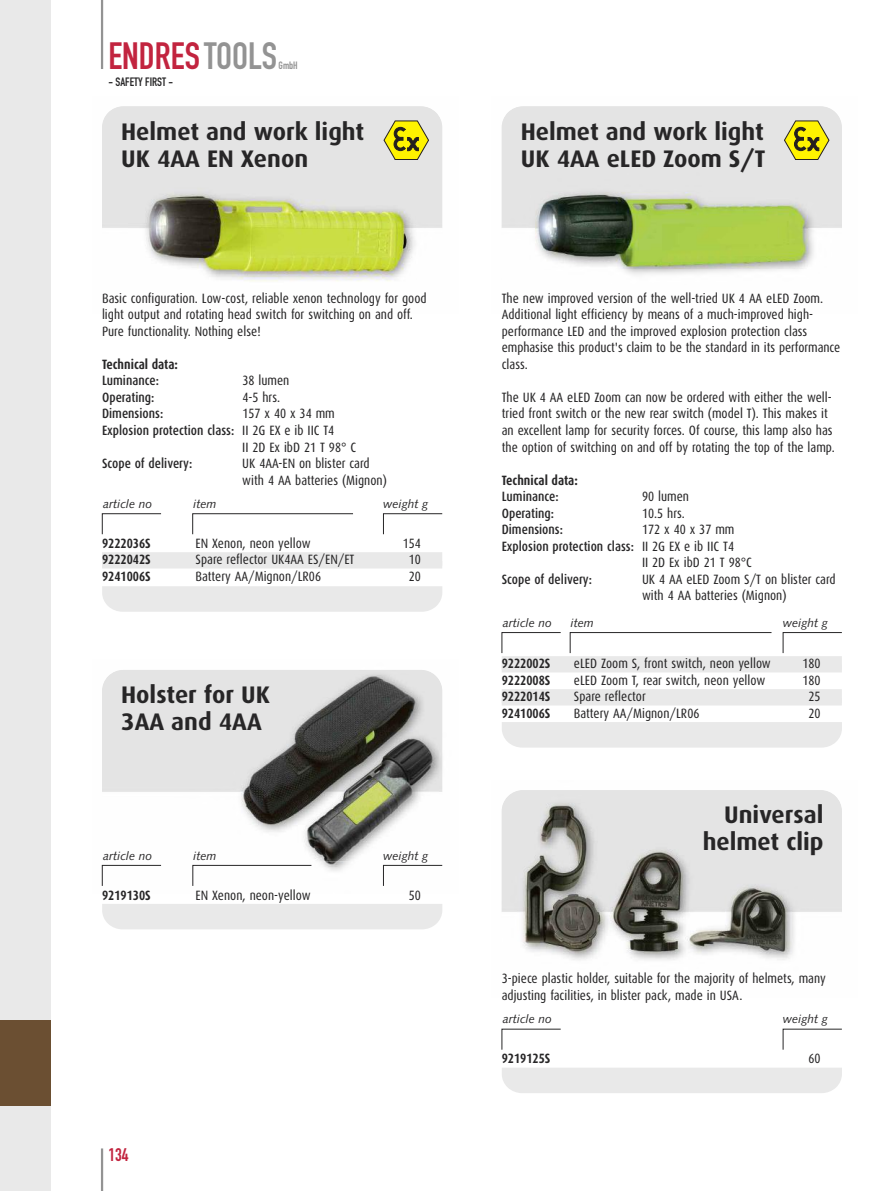
<style>
.page{position:relative;width:893px;height:1191px;background:#fff}
.page>*{position:absolute;margin:0;border:0;box-sizing:border-box;transform-origin:0 0}
.t1{font:37.5px "DIN Engschrift Alternate";color:#c2243f}
.t2{font:700 24px/27px "Dax";color:#272627}
.t3{font:18px "DIN Engschrift Alternate";color:#c2243f}
.t4{font:13.5px/16.5px "Dax Condensed";color:#272627}
.t5{font:500 13.5px "Dax Condensed";color:#272627}
.t6{font:700 13.5px "Dax Condensed";color:#272627}
.t7{font:italic 12px "Syntax";color:#272627}
.t8{font:12px "DIN Engschrift Alternate";color:#272627}
.t9{font:10.5px "DIN Engschrift Alternate";color:#939393}
.s1{color:#939393}
.s2{font-weight:400}
</style>
<div class="page">
<div style="left:0;top:0;width:51px;height:1191px;background:#e9e9e9"></div>
<hr style="left:101px;top:0;width:2px;height:69px;background:#939393">
<hr style="left:101px;top:1148px;width:2px;height:43px;background:#939393">
<div style="left:0;top:1020px;width:51px;height:86px;background:#6b4f32"></div>
<img style="left:536px;top:192px;width:272px;height:77px">
<svg style="left:501px;top:632px;width:60px;height:21px"></svg>
<svg style="left:570px;top:632px;width:202px;height:21px"></svg>
<svg style="left:783px;top:632px;width:59px;height:21px"></svg>
<div style="left:502px;top:722px;width:340px;height:25px;background:#e9e9e9"></div>
<img style="left:129px;top:177px;width:287px;height:105px">
<svg style="left:102px;top:513px;width:60px;height:21px"></svg>
<svg style="left:192px;top:513px;width:161px;height:21px"></svg>
<svg style="left:383px;top:513px;width:60px;height:21px"></svg>
<img style="left:517px;top:803px;width:275px;height:158px">
<svg style="left:501px;top:1028px;width:60px;height:22px"></svg>
<svg style="left:783px;top:1028px;width:59px;height:22px"></svg>
<div style="left:502px;top:1068px;width:340px;height:25px;background:#e9e9e9"></div>
<img style="left:439px;top:680px;width:3px;height:112px">
<img style="left:102px;top:670px;width:332px;height:181px">
<img style="left:241px;top:851px;width:198px;height:16px">
<img style="left:421px;top:675px;width:18px;height:186px">
<svg style="left:102px;top:865px;width:60px;height:21px"></svg>
<svg style="left:192px;top:865px;width:120px;height:21px"></svg>
<svg style="left:383px;top:865px;width:60px;height:21px"></svg>
<div style="left:102px;top:904px;width:340px;height:25px;background:#e9e9e9"></div>
<svg style="left:384px;top:121px;width:45px;height:39px;background:#c8c13c"></svg>
<svg style="left:784px;top:121px;width:45px;height:39px;background:#c8c13c"></svg>
<div style="left:502px;top:656px;width:340px;height:13px;background:#e9e9e9"></div>
<div style="left:502px;top:665px;width:340px;height:7px;background:#e9e9e9"></div>
<div style="left:502px;top:689px;width:340px;height:13px;background:#e9e9e9"></div>
<div style="left:502px;top:698px;width:340px;height:7px;background:#e9e9e9"></div>
<div style="left:102px;top:586px;width:340px;height:26px;background:#e9e9e9"></div>
<div style="left:102px;top:552px;width:340px;height:13px;background:#e9e9e9"></div>
<div style="left:102px;top:561px;width:340px;height:7px;background:#e9e9e9"></div>
<h1 class="t1" style="left:108px;top:43px;width:170px">ENDRES <span class="s1">TOOLS</span></h1>
<p class="t9" style="left:279px;top:62px;width:21px">GmbH</p>
<p class="t8" style="left:108px;top:77px;width:66px">- SAFETY FIRST -</p>
<h2 class="t2" style="left:121px;top:120px;width:245px">Helmet and work light<br>UK 4AA EN Xenon</h2>
<p class="t4" style="left:102px;top:290px;width:326px">Basic configuration. Low-cost, reliable xenon technology for good light output and rotating head switch for switching on and off.<br>Pure functionality. Nothing else!</p>
<p class="t6" style="left:102px;top:357px;width:78px">Technical data:</p>
<p class="t5" style="left:102px;top:373px;width:58px">Luminance:</p>
<p class="t4" style="left:242px;top:372px;width:48px">38 lumen</p>
<p class="t5" style="left:102px;top:390px;width:54px">Operating:</p>
<p class="t4" style="left:242px;top:389px;width:39px">4-5 hrs.</p>
<p class="t5" style="left:102px;top:406px;width:63px">Dimensions:</p>
<p class="t4" style="left:242px;top:405px;width:94px">157 x 40 x 34 mm</p>
<p class="t5" style="left:102px;top:423px;width:234px">Explosion protection class: <span class="s2">II 2G EX e ib IIC T4</span></p>
<p class="t4" style="left:242px;top:438px;width:115px">II 2D Ex ibD 21 T 98° C</p>
<p class="t5" style="left:102px;top:456px;width:92px">Scope of delivery:</p>
<p class="t4" style="left:242px;top:455px;width:146px">UK 4AA-EN on blister card with 4 AA batteries (Mignon)</p>
<p class="t7" style="left:103px;top:499px;width:50px">article no</p>
<p class="t7" style="left:193px;top:499px;width:25px">item</p>
<p class="t7" style="left:383px;top:499px;width:46px">weight g</p>
<p class="t6" style="left:102px;top:535px;width:50px">9222036S</p>
<p class="t4" style="left:196px;top:535px;width:117px">EN Xenon, neon yellow</p>
<p class="t4" style="left:403px;top:535px;width:20px">154</p>
<p class="t6" style="left:102px;top:552px;width:50px">9222042S</p>
<p class="t4" style="left:196px;top:551px;width:160px">Spare reflector UK4AA ES/EN/ET</p>
<p class="t4" style="left:409px;top:551px;width:14px">10</p>
<p class="t6" style="left:102px;top:568px;width:50px">9241006S</p>
<p class="t4" style="left:196px;top:568px;width:127px">Battery AA/Mignon/LR06</p>
<p class="t4" style="left:409px;top:568px;width:14px">20</p>
<h2 class="t2" style="left:121px;top:684px;width:150px">Holster for UK<br>3AA and 4AA</h2>
<p class="t7" style="left:103px;top:850px;width:50px">article no</p>
<p class="t7" style="left:193px;top:850px;width:25px">item</p>
<p class="t7" style="left:383px;top:850px;width:46px">weight g</p>
<p class="t6" style="left:102px;top:887px;width:50px">9219130S</p>
<p class="t4" style="left:196px;top:886px;width:116px">EN Xenon, neon-yellow</p>
<p class="t4" style="left:409px;top:886px;width:14px">50</p>
<h3 class="t3" style="left:108px;top:1148px;width:22px">134</h3>
<h2 class="t2" style="left:521px;top:120px;width:246px">Helmet and work light<br>UK 4AA eLED Zoom S/T</h2>
<p class="t4" style="left:502px;top:290px;width:340px">The new improved version of the well-tried UK 4 AA eLED Zoom.<br>Additional light efficiency by means of a much-improved high&shy;performance LED and the improved explosion protection class emphasise this product's claim to be the standard in its performance class.</p>
<p class="t4" style="left:502px;top:389px;width:334px">The UK 4 AA eLED Zoom can now be ordered with either the well&shy;tried front switch or the new rear switch (model T). This makes it an excellent lamp for security forces. Of course, this lamp also has the option of switching on and off by rotating the top of the lamp.</p>
<p class="t6" style="left:502px;top:472px;width:78px">Technical data:</p>
<p class="t5" style="left:502px;top:489px;width:58px">Luminance:</p>
<p class="t4" style="left:642px;top:488px;width:48px">90 lumen</p>
<p class="t5" style="left:502px;top:505px;width:54px">Operating:</p>
<p class="t4" style="left:642px;top:504px;width:44px">10.5 hrs.</p>
<p class="t5" style="left:502px;top:522px;width:63px">Dimensions:</p>
<p class="t4" style="left:642px;top:521px;width:94px">172 x 40 x 37 mm</p>
<p class="t5" style="left:502px;top:538px;width:234px">Explosion protection class: <span class="s2">II 2G EX e ib IIC T4</span></p>
<p class="t4" style="left:642px;top:554px;width:111px">II 2D Ex ibD 21 T 98°C</p>
<p class="t5" style="left:502px;top:571px;width:92px">Scope of delivery:</p>
<p class="t4" style="left:642px;top:570px;width:195px">UK 4 AA eLED Zoom S/T on blister card with 4 AA batteries (Mignon)</p>
<p class="t7" style="left:503px;top:618px;width:50px">article no</p>
<p class="t7" style="left:570px;top:618px;width:25px">item</p>
<p class="t7" style="left:783px;top:618px;width:46px">weight g</p>
<p class="t6" style="left:502px;top:656px;width:50px">9222002S</p>
<p class="t4" style="left:574px;top:655px;width:198px">eLED Zoom S, front switch, neon yellow</p>
<p class="t4" style="left:802px;top:655px;width:20px">180</p>
<p class="t6" style="left:502px;top:672px;width:50px">9222008S</p>
<p class="t4" style="left:574px;top:672px;width:193px">eLED Zoom T, rear switch, neon yellow</p>
<p class="t4" style="left:802px;top:672px;width:20px">180</p>
<p class="t6" style="left:502px;top:689px;width:50px">9222014S</p>
<p class="t4" style="left:574px;top:688px;width:73px">Spare reflector</p>
<p class="t4" style="left:808px;top:688px;width:14px">25</p>
<p class="t6" style="left:502px;top:705px;width:50px">9241006S</p>
<p class="t4" style="left:574px;top:705px;width:127px">Battery AA/Mignon/LR06</p>
<p class="t4" style="left:808px;top:705px;width:14px">20</p>
<h2 class="t2" style="left:703px;top:804px;width:122px;text-align:right">Universal helmet clip</h2>
<p class="t4" style="left:502px;top:970px;width:326px">3-piece plastic holder, suitable for the majority of helmets, many adjusting facilities, in blister pack, made in USA.</p>
<p class="t7" style="left:503px;top:1014px;width:50px">article no</p>
<p class="t7" style="left:783px;top:1014px;width:46px">weight g</p>
<p class="t6" style="left:502px;top:1051px;width:50px">9219125S</p>
<p class="t4" style="left:808px;top:1050px;width:14px">60</p>
</div>
